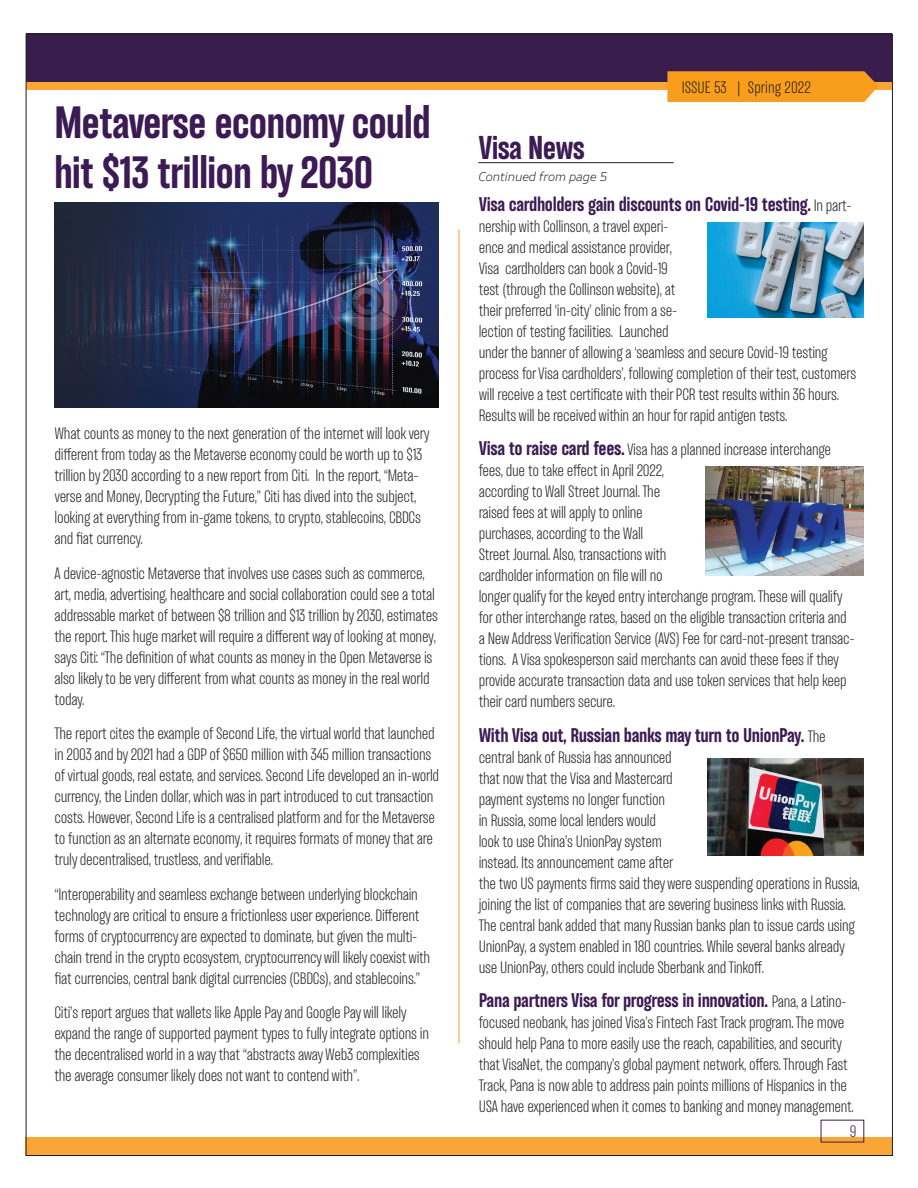
<style>
.page{position:relative;width:918px;height:1188px;background:#fff}
.page>*{position:absolute;margin:0;border:0;box-sizing:border-box;transform-origin:0 0}
.t1{font:700 41.1px/49.3px "TT Backwards Sans";letter-spacing:-.025em;color:#3c1b54}
.t2{font:700 30px "TT Backwards Sans";letter-spacing:-.025em;color:#3c1b54}
.t3{font:700 18px "TT Backwards Sans";letter-spacing:-.02em;color:#3c1b54}
.t4{font:300 15px/21px "TT Backwards Sans";letter-spacing:-.02em;color:#231f20}
.t5{font:300 15px "TT Backwards Sans";color:#231f20}
.t6{font:300 15px "TT Backwards Sans";color:#3c1b54}
.t7{font:italic 300 12px "TT Severs";color:#231f20}
.s1{font-weight:300;font-size:15px;color:#231f20}
.s2{font-weight:700;font-size:18px;color:#3c1b54}
</style>
<div class="page">
<div style="left:26px;top:1137px;width:866px;height:19px;background:#faa636"></div>
<div style="left:26px;top:34px;width:866px;height:56px;background:#faa636"></div>
<div style="left:27px;top:33px;width:865px;height:49px;background:#391d4c"></div>
<div style="left:667px;top:71px;width:211px;height:31px;background:#f89e1c"></div>
<hr style="left:459px;top:230px;width:1px;height:813px;background:#f89e1c">
<hr style="left:478px;top:162px;width:196px;height:1px;background:#231f20">
<img style="left:705px;top:467px;width:159px;height:109px">
<img style="left:707px;top:758px;width:157px;height:97px">
<img style="left:707px;top:222px;width:157px;height:96px">
<img style="left:54px;top:203px;width:385px;height:205px">
<h1 class="t1" style="left:54px;top:99px;width:378px">Metaverse economy could hit $13 trillion by 2030</h1>
<p class="t4" style="left:55px;top:423px;width:377px">What counts as money to the next generation of the internet will look very different from today as the Metaverse economy could be worth up to $13 trillion by 2030 according to a new report from Citi. In the report, “Meta&shy;verse and Money, Decrypting the Future,” Citi has dived into the subject, looking at everything from in-game tokens, to crypto, stablecoins, CBDCs and fiat currency.</p>
<p class="t4" style="left:55px;top:563px;width:385px">A device-agnostic Metaverse that involves use cases such as commerce, art, media, advertising, healthcare and social collaboration could see a total addressable market of between $8 trillion and $13 trillion by 2030, estimates the report. This huge market will require a different way of looking at money, says Citi: “The definition of what counts as money in the Open Metaverse is also likely to be very different from what counts as money in the real world today.</p>
<p class="t4" style="left:55px;top:723px;width:386px">The report cites the example of Second Life, the virtual world that launched in 2003 and by 2021 had a GDP of $650 million with 345 million transactions of virtual goods, real estate, and services. Second Life developed an in-world currency, the Linden dollar, which was in part introduced to cut transaction costs. However, Second Life is a centralised platform and for the Metaverse to function as an alternate economy, it requires formats of money that are truly decentralised, trustless, and verifiable.</p>
<p class="t4" style="left:55px;top:884px;width:377px">“Interoperability and seamless exchange between underlying blockchain technology are critical to ensure a frictionless user experience. Different forms of cryptocurrency are expected to dominate, but given the multi&shy;chain trend in the crypto ecosystem, cryptocurrency will likely coexist with fiat currencies, central bank digital currencies (CBDCs), and stablecoins.”</p>
<p class="t4" style="left:55px;top:1002px;width:376px">Citi’s report argues that wallets like Apple Pay and Google Pay will likely expand the range of supported payment types to fully integrate options in the decentralised world in a way that “abstracts away Web3 complexities the average consumer likely does not want to contend with”.</p>
<p class="t5" style="left:682px;top:78px;width:131px">ISSUE 53 | Spring 2022</p>
<h2 class="t2" style="left:478px;top:128px;width:108px">Visa News</h2>
<p class="t7" style="left:478px;top:169px;width:130px">Continued from page 5</p>
<p class="t3" style="left:479px;top:192px;width:375px">Visa cardholders gain discounts on Covid-19 testing. <span class="s1">In part-</span></p>
<p class="t4" style="left:479px;top:216px;width:379px">nership with Collinson, a travel experi-<br>ence and medical assistance provider,<br>Visa cardholders can book a Covid-19<br>test (through the Collinson website), at<br>their preferred ‘in-city’ clinic from a se-<br>lection of testing facilities. Launched<br>under the banner of allowing a ‘seamless and secure Covid-19 testing process for Visa cardholders’, following completion of their test, customers will receive a test certificate with their PCR test results within 36 hours.<br>Results will be received within an hour for rapid antigen tests.</p>
<p class="t4" style="left:479px;top:439px;width:377px"><span class="s2">Visa to raise card fees.</span> Visa has a planned increase interchange fees, due to take effect in April 2022,<br>according to Wall Street Journal. The<br>raised fees at will apply to online<br>purchases, according to the Wall<br>Street Journal. Also, transactions with<br>cardholder information on file will no<br>longer qualify for the keyed entry interchange program. These will qualify for other interchange rates, based on the eligible transaction criteria and a New Address Verification Service (AVS) Fee for card-not-present transac&shy;tions. A Visa spokesperson said merchants can avoid these fees if they provide accurate transaction data and use token services that help keep their card numbers secure.</p>
<p class="t3" style="left:479px;top:723px;width:349px">With Visa out, Russian banks may turn to UnionPay. <span class="s1">The</span></p>
<p class="t4" style="left:479px;top:747px;width:383px">central bank of Russia has announced<br>that now that the Visa and Mastercard<br>payment systems no longer function<br>in Russia, some local lenders would<br>look to use China’s UnionPay system<br>instead. Its announcement came after<br>the two US payments firms said they were suspending operations in Russia, joining the list of companies that are severing business links with Russia.<br>The central bank added that many Russian banks plan to issue cards using UnionPay, a system enabled in 180 countries. While several banks already use UnionPay, others could include Sberbank and Tinkoff.</p>
<p class="t3" style="left:479px;top:989px;width:369px">Pana partners Visa for progress in innovation. <span class="s1">Pana, a Latino-</span></p>
<p class="t4" style="left:479px;top:1012px;width:377px">focused neobank, has joined Visa’s Fintech Fast Track program. The move should help Pana to more easily use the reach, capabilities, and security that VisaNet, the company’s global payment network, offers. Through Fast Track, Pana is now able to address pain points millions of Hispanics in the USA have experienced when it comes to banking and money management.</p>
<p class="t6" style="left:850px;top:1122px;width:8px">9</p>
</div>
